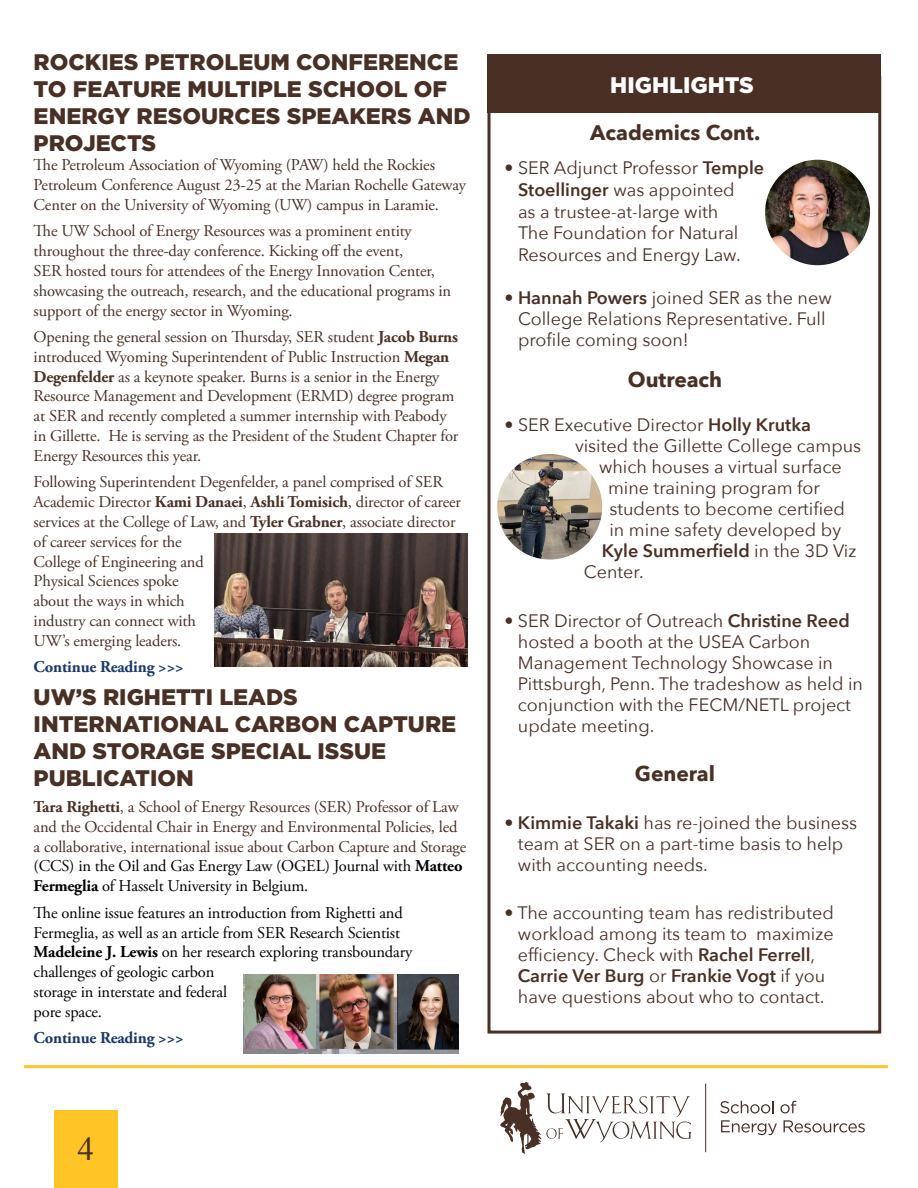
<style>
.page{position:relative;width:918px;height:1188px;background:#fff}
.page>*{position:absolute;margin:0;border:0;box-sizing:border-box;transform-origin:0 0}
.t1{font:33px "Times New Roman";color:#492f24}
.t2{font:900 22.5px/27px "Gotham";color:#492f24}
.t3{font:900 22.5px "Gotham";color:#fff}
.t4{font:700 21px "Avenir Next";color:#492f24}
.t5{font:18px/21px "Avenir Next";color:#492f24}
.t6{font:600 18px "Avenir Next";color:#492f24}
.t7{font:16.5px/19.8px "Adobe Garamond Pro";letter-spacing:-.01em;color:#492f24}
.t8{font:16.5px/19.8px "Adobe Garamond Pro";letter-spacing:-.01em;color:#000}
.t9{font:700 16.5px "Adobe Garamond Pro";letter-spacing:-.01em;color:#18376a}
.s1{font-weight:700}
.s2{color:#000}
.s3{font-weight:700;color:#000}
.s4{font-weight:600}
.s5{font-weight:400}
</style>
<div class="page">
<div style="left:54px;top:1111px;width:63px;height:77px;background:#ffc425"></div>
<hr style="left:24px;top:1065px;width:864px;height:3px;background:#ffc530">
<hr style="left:705px;top:1084px;width:1px;height:68px;background:#492f24">
<svg style="left:720px;top:1101px;width:54px;height:12px"></svg>
<svg style="left:780px;top:1101px;width:16px;height:12px"></svg>
<svg style="left:721px;top:1120px;width:56px;height:15px"></svg>
<svg style="left:784px;top:1120px;width:81px;height:13px"></svg>
<svg style="left:500px;top:1082px;width:191px;height:72px"></svg>
<img style="left:215px;top:533px;width:253px;height:133px">
<img style="left:243px;top:974px;width:216px;height:80px">
<div style="left:488px;top:76px;width:393px;height:958px;border:3px solid #492f24"></div>
<div style="left:488px;top:54px;width:393px;height:58px;background:#492f24"></div>
<img style="left:764px;top:159px;width:107px;height:107px;border-radius:53px">
<div style="left:764px;top:158px;width:108px;height:109px;border:2px solid #fff;border-radius:50%"></div>
<img style="left:496px;top:453px;width:107px;height:107px;border-radius:53px">
<div style="left:496px;top:453px;width:108px;height:108px;border:2px solid #fff;border-radius:50%"></div>
<h2 class="t2" style="left:34px;top:48px;width:439px">ROCKIES PETROLEUM CONFERENCE<br>TO FEATURE MULTIPLE SCHOOL OF<br>ENERGY RESOURCES SPEAKERS AND<br>PROJECTS</h2>
<p class="t7" style="left:34px;top:156px;width:434px">The Petroleum Association of Wyoming (PAW) held the Rockies<br>Petroleum Conference August 23-25 at the Marian Rochelle Gateway<br>Center on the University of Wyoming (UW) campus in Laramie.</p>
<p class="t7" style="left:34px;top:222px;width:419px">The UW School of Energy Resources was a prominent entity throughout the three-day conference. Kicking off the event,<br>SER hosted tours for attendees of the Energy Innovation Center, showcasing the outreach, research, and the educational programs in support of the energy sector in Wyoming.</p>
<p class="t7" style="left:34px;top:328px;width:426px">Opening the general session on Thursday, SER student <span class="s1">Jacob Burns </span>introduced Wyoming Superintendent of Public Instruction <span class="s1">Megan Degenfelder</span> as a keynote speaker. Burns is a senior in the Energy Resource Management and Development (ERMD) degree program at SER and recently completed a summer internship with Peabody in Gillette. He is serving as the President of the Student Chapter for Energy Resources this year.</p>
<p class="t7" style="left:34px;top:473px;width:429px">Following Superintendent Degenfelder, a panel comprised of SER Academic Director <span class="s1">Kami Danaei</span>, <span class="s1">Ashli Tomisich</span>, director of career services at the College of Law, and <span class="s1">Tyler Grabner</span>, associate director of career services for the<br>College of Engineering and<br>Physical Sciences spoke<br>about the ways in which<br>industry can connect with<br>UW’s emerging leaders.</p>
<p class="t9" style="left:34px;top:658px;width:152px">Continue Reading &gt;&gt;&gt;</p>
<h2 class="t2" style="left:34px;top:683px;width:424px">UW’S RIGHETTI LEADS<br>INTERNATIONAL CARBON CAPTURE<br>AND STORAGE SPECIAL ISSUE<br>PUBLICATION</h2>
<p class="t7" style="left:34px;top:797px;width:434px"><span class="s1">Tara Righetti</span>, a School of Energy Resources (SER) Professor of Law and the Occidental Chair in Energy and Environmental Policies, led a collaborative, international issue about Carbon Capture and Storage <span class="s2">(CCS) in the Oil and Gas Energy Law (OGEL) Journal with</span> <span class="s3">Matteo Fermeglia</span> <span class="s2">of Hasselt University in Belgium.</span></p>
<p class="t8" style="left:34px;top:903px;width:380px">The online issue features an introduction from Righetti and Fermeglia, as well as an article from SER Research Scientist <span class="s1">Madeleine J. Lewis</span> on her research exploring transboundary challenges of geologic carbon<br>storage in interstate and federal<br>pore space.</p>
<p class="t9" style="left:34px;top:1028px;width:152px">Continue Reading &gt;&gt;&gt;</p>
<h1 class="t1" style="left:77px;top:1126px;width:18px">4</h1>
<h2 class="t3" style="left:610px;top:72px;width:145px">HIGHLIGHTS</h2>
<p class="t4" style="left:590px;top:114px;width:172px">Academics Cont.</p>
<p class="t5" style="left:518px;top:157px;width:248px;line-height:21.6px;text-indent:-14px">• SER Adjunct Professor <span class="s4">Temple<br>Stoellinger</span> was appointed<br>as a trustee-at-large with<br>The Foundation for Natural<br>Resources and Energy Law.</p>
<p class="t5" style="left:518px;top:287px;width:315px;text-indent:-14px">• <span class="s4">Hannah Powers</span> joined SER as the new<br>College Relations Representative. Full profile coming soon!</p>
<p class="t4" style="left:628px;top:362px;width:96px">Outreach</p>
<p class="t5" style="left:505px;top:413px;width:308px">• SER Executive Director <span class="s4">Holly Krutka</span></p>
<p class="t5" style="left:575px;top:434px;width:288px">visited the Gillette College campus</p>
<p class="t5" style="left:599px;top:455px;width:244px">which houses a virtual surface</p>
<p class="t5" style="left:608px;top:476px;width:214px">mine training program for</p>
<p class="t5" style="left:609px;top:497px;width:237px">students to become certified</p>
<p class="t5" style="left:609px;top:518px;width:233px">in mine safety developed by</p>
<p class="t6" style="left:602px;top:535px;width:256px">Kyle Summerfield <span class="s5">in the 3D Viz</span></p>
<p class="t5" style="left:584px;top:561px;width:61px">Center.</p>
<p class="t5" style="left:518px;top:609px;width:346px;text-indent:-14px">• SER Director of Outreach <span class="s4">Christine Reed </span>hosted a booth at the USEA Carbon Management Technology Showcase in Pittsburgh, Penn. The tradeshow as held in conjunction with the FECM/NETL project update meeting.</p>
<p class="t4" style="left:635px;top:756px;width:82px">General</p>
<p class="t5" style="left:518px;top:811px;width:341px;text-indent:-14px">• <span class="s4">Kimmie Takaki</span> has re-joined the business team at SER on a part-time basis to help with accounting needs.</p>
<p class="t5" style="left:518px;top:902px;width:317px;text-indent:-14px">• The accounting team has redistributed workload among its team to maximize efficiency. Check with <span class="s4">Rachel Ferrell</span>, <span class="s4">Carrie Ver Burg</span> or <span class="s4">Frankie Vogt</span> if you have questions about who to contact.</p>
</div>
